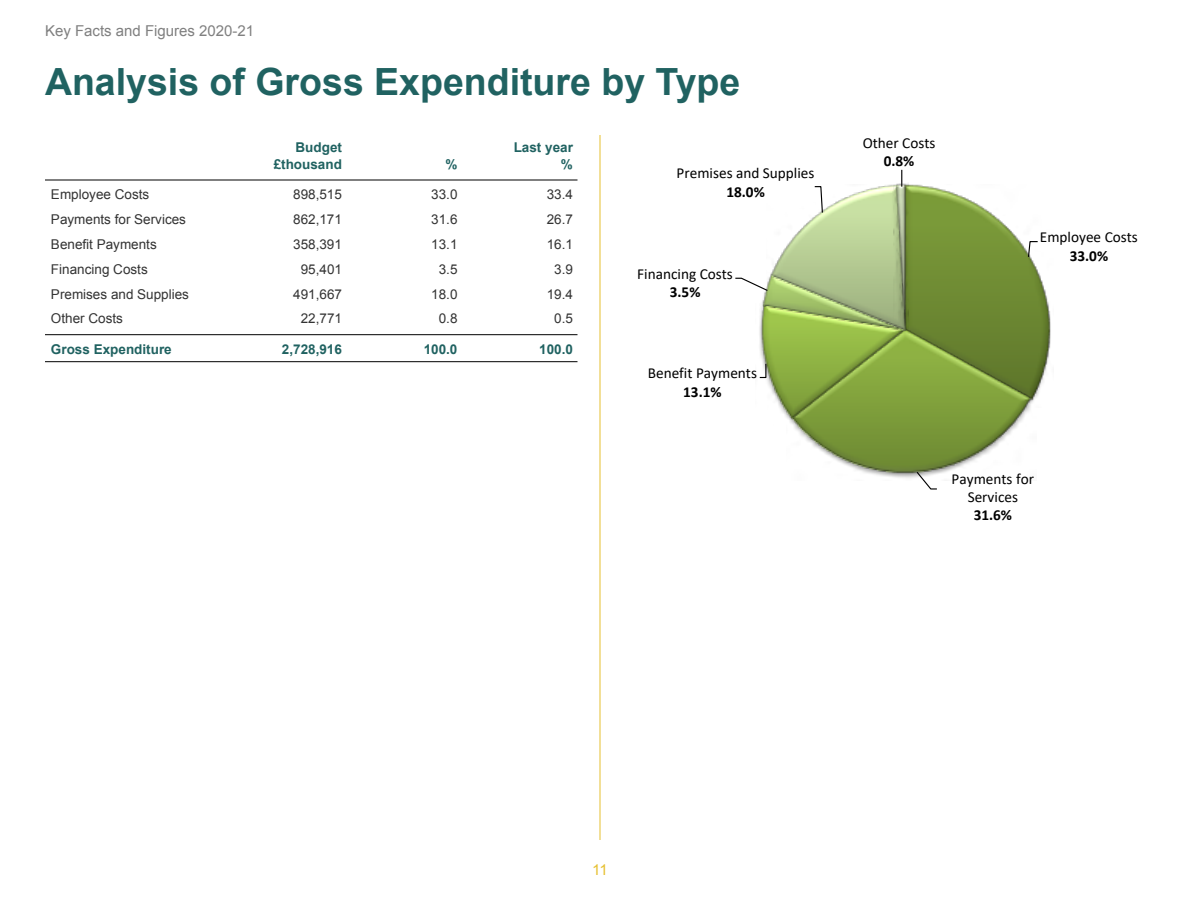
<style>
.page{position:relative;width:1200px;height:900px;background:#fff}
.page>*{position:absolute;margin:0;border:0;box-sizing:border-box;transform-origin:0 0}
.t1{font:700 37.5px "Arial";color:#206261}
.t2{font:15.3px "Calibri";color:#000}
.t3{font:700 15.3px "Calibri";color:#000}
.t4{font:15px "Arial";color:#808080}
.t5{font:15px "Arial";color:#e6c031}
.t6{font:13.5px/24.9px "Arial";color:#333}
.t7{font:700 13.5px "Arial";color:#206261}
</style>
<div class="page">
<hr style="left:600px;top:135px;width:1px;height:705px;background:#e6c031">
<hr style="left:45px;top:361px;width:533px;height:1px;background:#000">
<hr style="left:45px;top:334px;width:533px;height:1px;background:#000">
<hr style="left:45px;top:180px;width:533px;height:1px;background:#000">
<img style="left:909px;top:184px;width:142px;height:215px">
<img style="left:790px;top:326px;width:244px;height:150px">
<img style="left:759px;top:310px;width:150px;height:111px">
<img style="left:761px;top:292px;width:7px;height:42px">
<img style="left:768px;top:184px;width:125px;height:150px">
<img style="left:893px;top:183px;width:16px;height:151px">
<svg style="left:1027px;top:240px;width:12px;height:18px"></svg>
<svg style="left:915px;top:471px;width:23px;height:19px"></svg>
<svg style="left:759px;top:363px;width:8px;height:16px"></svg>
<svg style="left:735px;top:277px;width:34px;height:15px"></svg>
<svg style="left:814px;top:185px;width:10px;height:29px"></svg>
<svg style="left:901px;top:170px;width:1px;height:17px"></svg>
<p class="t4" style="left:45px;top:21px;width:211px">Key Facts and Figures 2020-21</p>
<h1 class="t1" style="left:45px;top:57px;width:697px">Analysis of Gross Expenditure by Type</h1>
<p class="t7" style="left:296px;top:139px;width:48px">Budget</p>
<p class="t7" style="left:514px;top:139px;width:61px">Last year</p>
<p class="t7" style="left:274px;top:155px;width:70px">£thousand</p>
<p class="t7" style="left:445px;top:155px;width:14px">%</p>
<p class="t7" style="left:561px;top:155px;width:14px">%</p>
<p class="t6" style="left:51px;top:182px;width:137px">Employee Costs<br>Payments for Services</p>
<p class="t6" style="left:51px;top:232px;width:107px">Benefit Payments</p>
<p class="t6" style="left:51px;top:257px;width:140px">Financing Costs<br>Premises and Supplies<br>Other Costs</p>
<p class="t7" style="left:51px;top:341px;width:122px">Gross Expenditure</p>
<p class="t7" style="left:282px;top:341px;width:62px">2,728,916</p>
<p class="t7" style="left:424px;top:341px;width:35px">100.0</p>
<p class="t7" style="left:539px;top:341px;width:35px">100.0</p>
<p class="t6" style="left:293px;top:182px;width:50px">898,515</p>
<p class="t6" style="left:431px;top:182px;width:28px">33.0</p>
<p class="t6" style="left:547px;top:182px;width:28px">33.4</p>
<p class="t6" style="left:293px;top:207px;width:50px">862,171</p>
<p class="t6" style="left:431px;top:207px;width:28px">31.6</p>
<p class="t6" style="left:547px;top:207px;width:28px">26.7</p>
<p class="t6" style="left:293px;top:232px;width:50px">358,391</p>
<p class="t6" style="left:431px;top:232px;width:28px">13.1</p>
<p class="t6" style="left:547px;top:232px;width:28px">16.1</p>
<p class="t6" style="left:301px;top:257px;width:43px">95,401</p>
<p class="t6" style="left:439px;top:257px;width:20px">3.5</p>
<p class="t6" style="left:554px;top:257px;width:20px">3.9</p>
<p class="t6" style="left:293px;top:282px;width:50px">491,667</p>
<p class="t6" style="left:431px;top:282px;width:28px">18.0</p>
<p class="t6" style="left:547px;top:282px;width:28px">19.4</p>
<p class="t6" style="left:301px;top:306px;width:43px">22,771</p>
<p class="t6" style="left:439px;top:306px;width:20px">0.8</p>
<p class="t6" style="left:554px;top:306px;width:20px">0.5</p>
<p class="t2" style="left:677px;top:163px;width:139px">Premises and Supplies</p>
<p class="t3" style="left:726px;top:181px;width:40px">18.0%</p>
<p class="t2" style="left:637px;top:263px;width:97px">Financing Costs</p>
<p class="t3" style="left:670px;top:281px;width:32px">3.5%</p>
<p class="t2" style="left:648px;top:363px;width:111px">Benefit Payments</p>
<p class="t3" style="left:683px;top:381px;width:40px">13.1%</p>
<p class="t2" style="left:863px;top:132px;width:74px">Other Costs</p>
<p class="t3" style="left:884px;top:150px;width:32px">0.8%</p>
<p class="t2" style="left:1040px;top:227px;width:100px">Employee Costs</p>
<p class="t3" style="left:1070px;top:245px;width:40px">33.0%</p>
<p class="t2" style="left:952px;top:468px;width:84px">Payments for</p>
<p class="t2" style="left:968px;top:486px;width:52px">Services</p>
<p class="t3" style="left:974px;top:504px;width:40px">31.6%</p>
<p class="t5" style="left:592px;top:860px;width:17px">11</p>
</div>
